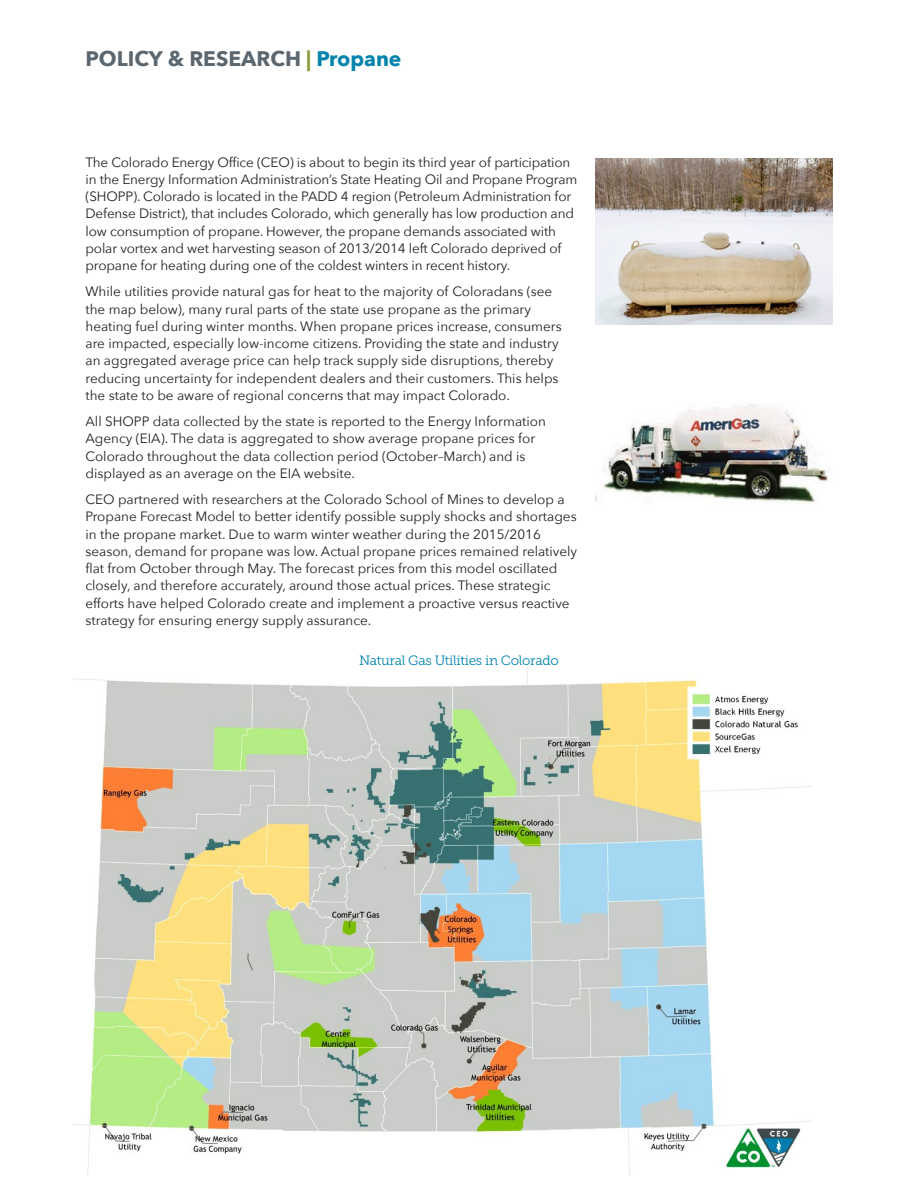
<style>
.page{position:relative;width:918px;height:1188px;background:#fff}
.page>*{position:absolute;margin:0;border:0;box-sizing:border-box;transform-origin:0 0}
.t1{font:700 21px "Avenir Next";color:#5c666f}
.t2{font:13.5px/17.2px "Avenir Next";color:#231f20}
.t3{font:13.5px "Museo Slab 300";letter-spacing:-.02em;color:#0084ad}
.s1{color:#919a3d}
.s2{color:#0084ad}
</style>
<div class="page">
<img style="left:72px;top:667px;width:741px;height:509px">
<img style="left:596px;top:158px;width:236px;height:166px">
<img style="left:595px;top:404px;width:235px;height:99px">
<h1 class="t1" style="left:86px;top:46px;width:318px">POLICY &amp; RESEARCH <span class="s1">|</span> <span class="s2">Propane</span></h1>
<p class="t2" style="left:86px;top:153px;width:494px">The Colorado Energy Office (CEO) is about to begin its third year of participation in the Energy Information Administration’s State Heating Oil and Propane Program (SHOPP). Colorado is located in the PADD 4 region (Petroleum Administration for Defense District), that includes Colorado, which generally has low production and low consumption of propane. However, the propane demands associated with polar vortex and wet harvesting season of 2013/2014 left Colorado deprived of propane for heating during one of the coldest winters in recent history.</p>
<p class="t2" style="left:86px;top:283px;width:478px">While utilities provide natural gas for heat to the majority of Coloradans (see the map below), many rural parts of the state use propane as the primary heating fuel during winter months. When propane prices increase, consumers are impacted, especially low-income citizens. Providing the state and industry an aggregated average price can help track supply side disruptions, thereby reducing uncertainty for independent dealers and their customers. This helps the state to be aware of regional concerns that may impact Colorado.</p>
<p class="t2" style="left:86px;top:413px;width:462px">All SHOPP data collected by the state is reported to the Energy Information Agency (EIA). The data is aggregated to show average propane prices for Colorado throughout the data collection period (October–March) and is displayed as an average on the EIA website.</p>
<p class="t2" style="left:86px;top:491px;width:493px">CEO partnered with researchers at the Colorado School of Mines to develop a Propane Forecast Model to better identify possible supply shocks and shortages in the propane market. Due to warm winter weather during the 2015/2016 season, demand for propane was low. Actual propane prices remained relatively flat from October through May. The forecast prices from this model oscillated closely, and therefore accurately, around those actual prices. These strategic efforts have helped Colorado create and implement a proactive versus reactive strategy for ensuring energy supply assurance.</p>
<p class="t3" style="left:359px;top:653px;width:201px">Natural Gas Utilities in Colorado</p>
</div>
